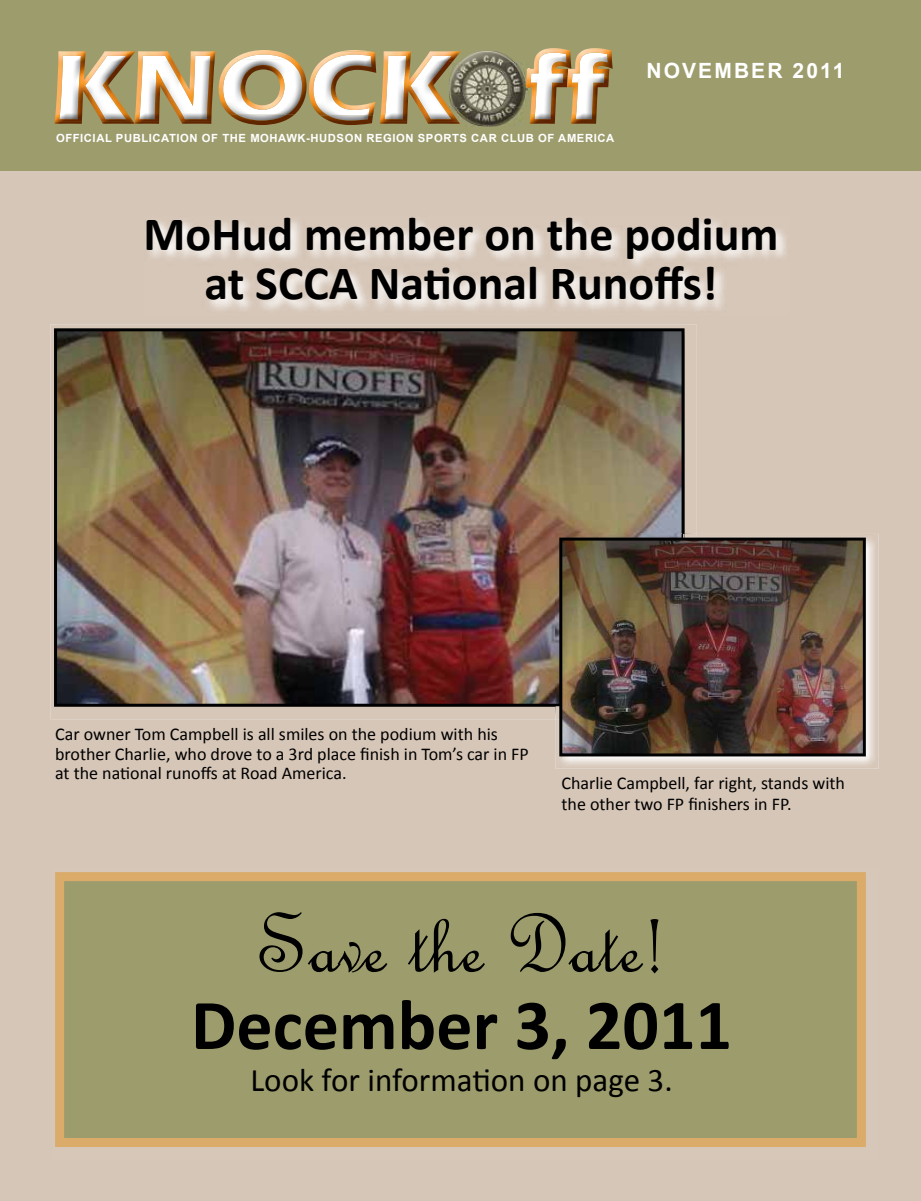
<style>
.page{position:relative;width:921px;height:1201px;background:#fff}
.page>*{position:absolute;margin:0;border:0;box-sizing:border-box;transform-origin:0 0}
.t1{font:90px "French Script";color:#000}
.t2{font:700 72px "Calibri";color:#000}
.t3{font:700 48px/49.5px "Calibri";color:#000;text-align:center}
.t4{font:33px "Calibri";color:#000}
.t5{font:700 21px "Arial";letter-spacing:.1em;color:#fff}
.t6{font:18px/19.5px "Calibri";color:#000}
.t7{font:700 11.25px "Arial";letter-spacing:.05em;color:#fff}
</style>
<div class="page">
<div style="left:0;top:164px;width:920px;height:1037px;background:#d6c6b8"></div>
<svg style="left:55px;top:872px;width:810px;height:275px;background:#a29d6c"></svg>
<div style="left:0;top:0;width:920px;height:171px;background:#9d9c6d"></div>
<img style="left:54px;top:51px;width:80px;height:73px">
<img style="left:134px;top:122px;width:77px;height:2px">
<img style="left:134px;top:51px;width:81px;height:71px">
<img style="left:240px;top:60px;width:46px;height:55px">
<img style="left:232px;top:50px;width:63px;height:10px">
<img style="left:230px;top:115px;width:64px;height:10px">
<img style="left:286px;top:60px;width:20px;height:55px">
<img style="left:218px;top:60px;width:22px;height:55px">
<img style="left:240px;top:65px;width:44px;height:45px">
<svg style="left:344px;top:50px;width:23px;height:1px"></svg>
<img style="left:320px;top:115px;width:53px;height:10px">
<img style="left:309px;top:51px;width:67px;height:64px">
<img style="left:379px;top:51px;width:70px;height:73px">
<svg style="left:546px;top:48px;width:16px;height:1px"></svg>
<img style="left:529px;top:49px;width:38px;height:75px">
<svg style="left:588px;top:48px;width:16px;height:1px"></svg>
<img style="left:567px;top:49px;width:45px;height:75px">
<img style="left:566px;top:69px;width:5px;height:18px">
<img style="left:449px;top:51px;width:65px;height:56px">
<img style="left:489px;top:62px;width:40px;height:64px">
<img style="left:453px;top:107px;width:36px;height:19px">
<svg style="left:449px;top:116px;width:11px;height:8px"></svg>
<img style="left:449px;top:108px;width:9px;height:14px">
<svg style="left:449px;top:51px;width:11px;height:15px"></svg>
<svg style="left:525px;top:69px;width:4px;height:18px"></svg>
<img style="left:54px;top:328px;width:630px;height:379px">
<img style="left:555px;top:534px;width:323px;height:235px">
<img style="left:555px;top:534px;width:127px;height:171px">
<img style="left:559px;top:538px;width:306px;height:218px">
<img style="left:149px;top:220px;width:637px;height:90px">
<p class="t7" style="left:56px;top:131px;width:559px">OFFICIAL PUBLICATION OF THE MOHAWK-HUDSON REGION SPORTS CAR CLUB OF AMERICA</p>
<p class="t5" style="left:646px;top:56px;width:199px">NOVEMBER 2011</p>
<h3 class="t3" style="left:143px;top:209px;width:636px">MoHud member on the podium at SCCA National Runoffs!</h3>
<p class="t6" style="left:55px;top:725px;width:475px">Car owner Tom Campbell is all smiles on the podium with his brother Charlie, who drove to a 3rd place finish in Tom’s car in FP at the national runoffs at Road America.</p>
<p class="t6" style="left:561px;top:772px;width:285px;line-height:21px">Charlie Campbell, far right, stands with the other two FP finishers in FP.</p>
<h1 class="t1" style="left:256px;top:888px;width:412px">Save the Date!</h1>
<h2 class="t2" style="left:191px;top:979px;width:542px">December 3, 2011</h2>
<h3 class="t4" style="left:250px;top:1059px;width:423px">Look for information on page 3.</h3>
</div>
